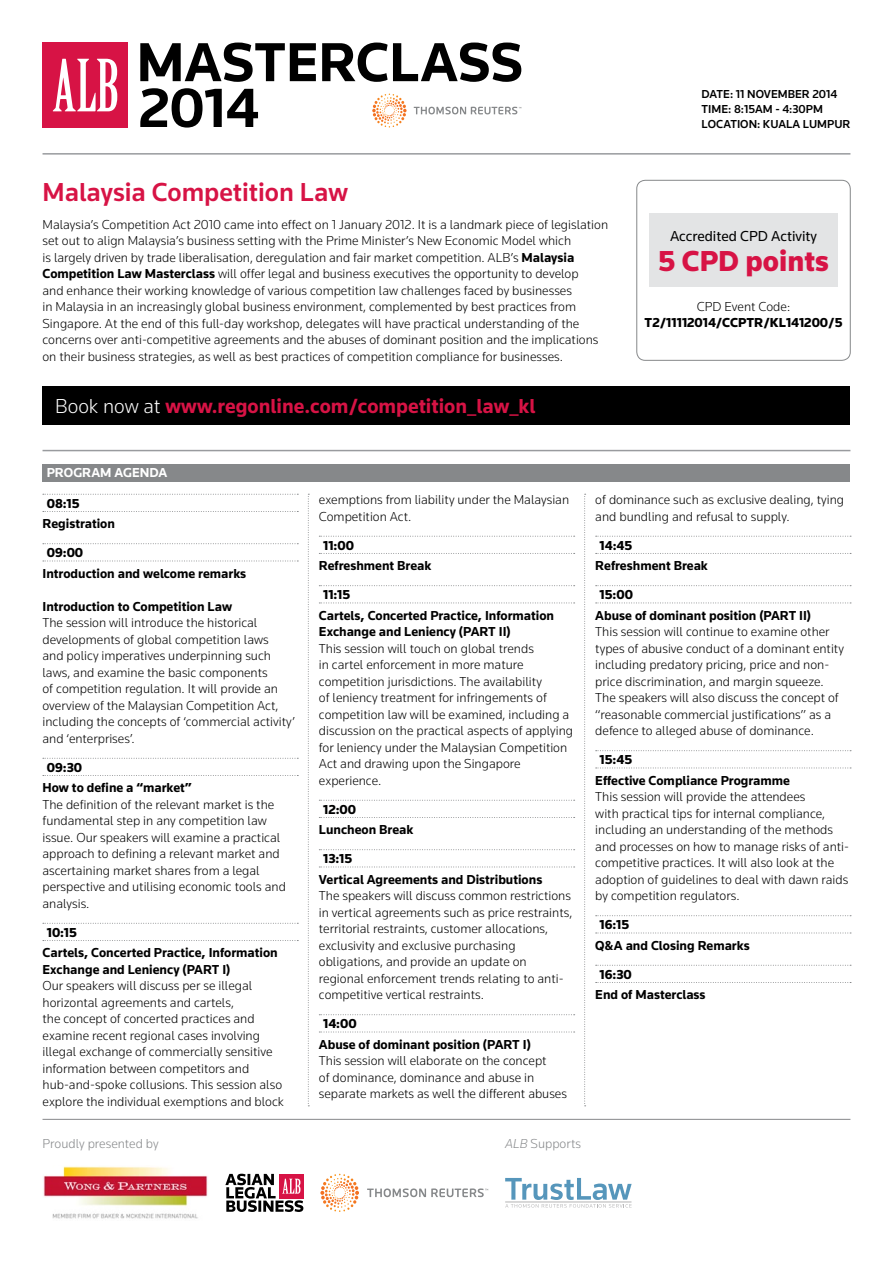
<style>
.page{position:relative;width:893px;height:1263px;background:#fff}
.page>*{position:absolute;margin:0;border:0;box-sizing:border-box;transform-origin:0 0}
.t1{font:900 30px "Knowledge";color:#d71345}
.t2{font:500 27px "Knowledge";color:#d71345}
.t3{font:700 21px "Knowledge";color:#d71345}
.t4{font:15px "Knowledge";color:#000}
.t5{font:300 13.5px/16.5px "Knowledge";color:#000}
.t6{font:700 13.5px/16.5px "Knowledge";color:#000}
.t7{font:900 13.5px "Knowledge";color:#000}
.t8{font:300 13.5px "Knowledge";color:#86888a}
.t9{font:700 13.5px "Knowledge";color:#fff}
.t10{font:500 12px/15px "Knowledge";color:#000}
.s1{font-weight:700}
.s2{font-weight:300;color:#fff}
.s3{font-style:italic}
</style>
<div class="page">
<div style="left:43px;top:43px;width:85px;height:85px;background:#d71345"></div>
<svg style="left:53px;top:59px;width:64px;height:52px"></svg>
<hr style="left:43px;top:153px;width:807px;height:2px;background:#999b9e">
<svg style="left:414px;top:107px;width:107px;height:7px"></svg>
<svg style="left:372px;top:94px;width:35px;height:32px"></svg>
<svg style="left:140px;top:43px;width:381px;height:39px"></svg>
<svg style="left:140px;top:88px;width:118px;height:40px"></svg>
<div style="left:43px;top:386px;width:807px;height:38px;background:#000"></div>
<svg style="left:584px;top:494px;width:2px;height:612px"></svg>
<svg style="left:308px;top:494px;width:1px;height:612px"></svg>
<svg style="left:43px;top:494px;width:255px;height:1px"></svg>
<svg style="left:43px;top:511px;width:255px;height:1px"></svg>
<svg style="left:43px;top:543px;width:255px;height:1px"></svg>
<svg style="left:43px;top:561px;width:255px;height:1px"></svg>
<svg style="left:43px;top:758px;width:255px;height:1px"></svg>
<svg style="left:43px;top:775px;width:255px;height:1px"></svg>
<svg style="left:43px;top:923px;width:255px;height:1px"></svg>
<svg style="left:43px;top:940px;width:255px;height:1px"></svg>
<svg style="left:319px;top:536px;width:256px;height:1px"></svg>
<svg style="left:319px;top:553px;width:256px;height:1px"></svg>
<svg style="left:319px;top:585px;width:256px;height:1px"></svg>
<svg style="left:319px;top:603px;width:256px;height:1px"></svg>
<svg style="left:319px;top:800px;width:256px;height:1px"></svg>
<svg style="left:319px;top:817px;width:256px;height:1px"></svg>
<svg style="left:319px;top:849px;width:256px;height:1px"></svg>
<svg style="left:319px;top:867px;width:256px;height:1px"></svg>
<svg style="left:319px;top:1014px;width:256px;height:1px"></svg>
<svg style="left:319px;top:1032px;width:256px;height:1px"></svg>
<svg style="left:596px;top:536px;width:255px;height:1px"></svg>
<svg style="left:596px;top:553px;width:255px;height:1px"></svg>
<svg style="left:596px;top:585px;width:255px;height:1px"></svg>
<svg style="left:596px;top:603px;width:255px;height:1px"></svg>
<svg style="left:596px;top:750px;width:255px;height:1px"></svg>
<svg style="left:596px;top:768px;width:255px;height:1px"></svg>
<svg style="left:596px;top:915px;width:255px;height:1px"></svg>
<svg style="left:596px;top:933px;width:255px;height:1px"></svg>
<svg style="left:596px;top:965px;width:255px;height:1px"></svg>
<svg style="left:596px;top:982px;width:255px;height:1px"></svg>
<hr style="left:43px;top:450px;width:807px;height:1px;background:#999b9e">
<hr style="left:43px;top:1119px;width:807px;height:1px;background:#86888a">
<div style="left:43px;top:464px;width:807px;height:17px;background:#86888a"></div>
<svg style="left:367px;top:1188px;width:121px;height:9px"></svg>
<svg style="left:320px;top:1174px;width:39px;height:36px"></svg>
<svg style="left:225px;top:1174px;width:78px;height:38px"></svg>
<svg style="left:505px;top:1178px;width:127px;height:30px"></svg>
<img style="left:43px;top:1166px;width:165px;height:53px">
<div style="left:637px;top:180px;width:213px;height:180px;border:1px solid #86888a;border-radius:9px"></div>
<div style="left:649px;top:214px;width:189px;height:73px;background:#e3e4e5"></div>
<h2 class="t2" style="left:43px;top:175px;width:307px">Malaysia Competition Law</h2>
<p class="t5" style="left:43px;top:216px;width:567px">Malaysia’s Competition Act 2010 came into effect on 1 January 2012. It is a landmark piece of legislation set out to align Malaysia’s business setting with the Prime Minister’s New Economic Model which<br>is largely driven by trade liberalisation, deregulation and fair market competition. ALB’s <span class="s1">Malaysia Competition Law Masterclass</span> will offer legal and business executives the opportunity to develop<br>and enhance their working knowledge of various competition law challenges faced by businesses<br>in Malaysia in an increasingly global business environment, complemented by best practices from Singapore. At the end of this full-day workshop, delegates will have practical understanding of the concerns over anti-competitive agreements and the abuses of dominant position and the implications on their business strategies, as well as best practices of competition compliance for businesses.</p>
<h3 class="t3" style="left:55px;top:393px;width:482px"><span class="s2">Book now at</span> www.regonline.com/competition_law_kl</h3>
<p class="t9" style="left:47px;top:464px;width:122px">PROGRAM AGENDA</p>
<p class="t10" style="left:702px;top:86px;width:150px">DATE: 11 NOVEMBER 2014<br>TIME: 8:15AM - 4:30PM<br>LOCATION: KUALA LUMPUR</p>
<p class="t4" style="left:670px;top:227px;width:149px">Accredited CPD Activity</p>
<h1 class="t1" style="left:658px;top:243px;width:172px">5 CPD points</h1>
<p class="t5" style="left:697px;top:297px;width:95px">CPD Event Code:</p>
<p class="t7" style="left:645px;top:314px;width:199px">T2/11112014/CCPTR/KL141200/5</p>
<p class="t7" style="left:47px;top:495px;width:34px">08:15</p>
<p class="t6" style="left:43px;top:515px;width:74px">Registration</p>
<p class="t7" style="left:47px;top:544px;width:38px">09:00</p>
<p class="t6" style="left:43px;top:565px;width:205px">Introduction and welcome remarks</p>
<p class="t6" style="left:43px;top:598px;width:191px">Introduction to Competition Law</p>
<p class="t5" style="left:43px;top:614px;width:254px">The session will introduce the historical developments of global competition laws<br>and policy imperatives underpinning such laws, and examine the basic components<br>of competition regulation. It will provide an overview of the Malaysian Competition Act, including the concepts of ‘commercial activity’ and ‘enterprises’.</p>
<p class="t7" style="left:47px;top:759px;width:37px">09:30</p>
<p class="t6" style="left:43px;top:779px;width:151px">How to define a “market”</p>
<p class="t5" style="left:43px;top:796px;width:245px">The definition of the relevant market is the fundamental step in any competition law issue. Our speakers will examine a practical approach to defining a relevant market and ascertaining market shares from a legal perspective and utilising economic tools and analysis.</p>
<p class="t7" style="left:47px;top:924px;width:32px">10:15</p>
<p class="t6" style="left:43px;top:944px;width:237px">Cartels, Concerted Practice, Information<br>Exchange and Leniency (PART I)</p>
<p class="t5" style="left:43px;top:977px;width:243px">Our speakers will discuss per se illegal horizontal agreements and cartels,<br>the concept of concerted practices and examine recent regional cases involving illegal exchange of commercially sensitive information between competitors and hub-and-spoke collusions. This session also explore the individual exemptions and block</p>
<p class="t5" style="left:319px;top:491px;width:252px">exemptions from liability under the Malaysian<br>Competition Act.</p>
<p class="t7" style="left:323px;top:537px;width:32px">11:00</p>
<p class="t6" style="left:319px;top:557px;width:114px">Refreshment Break</p>
<p class="t7" style="left:323px;top:586px;width:29px">11:15</p>
<p class="t6" style="left:319px;top:607px;width:237px">Cartels, Concerted Practice, Information<br>Exchange and Leniency (PART II)</p>
<p class="t5" style="left:319px;top:640px;width:256px">This session will touch on global trends<br>in cartel enforcement in more mature competition jurisdictions. The availability<br>of leniency treatment for infringements of competition law will be examined, including a discussion on the practical aspects of applying for leniency under the Malaysian Competition Act and drawing upon the Singapore experience.</p>
<p class="t7" style="left:323px;top:801px;width:35px">12:00</p>
<p class="t6" style="left:319px;top:821px;width:96px">Luncheon Break</p>
<p class="t7" style="left:323px;top:850px;width:31px">13:15</p>
<p class="t6" style="left:319px;top:871px;width:225px">Vertical Agreements and Distributions</p>
<p class="t5" style="left:319px;top:887px;width:255px">The speakers will discuss common restrictions in vertical agreements such as price restraints, territorial restraints, customer allocations, exclusivity and exclusive purchasing obligations, and provide an update on regional enforcement trends relating to anti&shy;competitive vertical restraints.</p>
<p class="t7" style="left:323px;top:1015px;width:35px">14:00</p>
<p class="t6" style="left:319px;top:1036px;width:213px">Abuse of dominant position (PART I)</p>
<p class="t5" style="left:319px;top:1052px;width:250px">This session will elaborate on the concept<br>of dominance, dominance and abuse in separate markets as well the different abuses</p>
<p class="t8" style="left:43px;top:1135px;width:118px">Proudly presented by</p>
<p class="t8" style="left:505px;top:1135px;width:77px"><span class="s3">ALB</span> Supports</p>
<p class="t5" style="left:595px;top:491px;width:250px">of dominance such as exclusive dealing, tying and bundling and refusal to supply.</p>
<p class="t7" style="left:600px;top:537px;width:34px">14:45</p>
<p class="t6" style="left:595px;top:557px;width:114px">Refreshment Break</p>
<p class="t7" style="left:600px;top:586px;width:35px">15:00</p>
<p class="t6" style="left:595px;top:607px;width:217px">Abuse of dominant position (PART II)</p>
<p class="t5" style="left:595px;top:623px;width:250px">This session will continue to examine other types of abusive conduct of a dominant entity including predatory pricing, price and non&shy;price discrimination, and margin squeeze.<br>The speakers will also discuss the concept of “reasonable commercial justifications” as a defence to alleged abuse of dominance.</p>
<p class="t7" style="left:600px;top:751px;width:34px">15:45</p>
<p class="t6" style="left:595px;top:772px;width:196px">Effective Compliance Programme</p>
<p class="t5" style="left:595px;top:788px;width:255px">This session will provide the attendees<br>with practical tips for internal compliance, including an understanding of the methods and processes on how to manage risks of anti&shy;competitive practices. It will also look at the adoption of guidelines to deal with dawn raids by competition regulators.</p>
<p class="t7" style="left:600px;top:916px;width:31px">16:15</p>
<p class="t6" style="left:595px;top:937px;width:156px">Q&amp;A and Closing Remarks</p>
<p class="t7" style="left:600px;top:966px;width:34px">16:30</p>
<p class="t6" style="left:595px;top:986px;width:112px">End of Masterclass</p>
</div>
